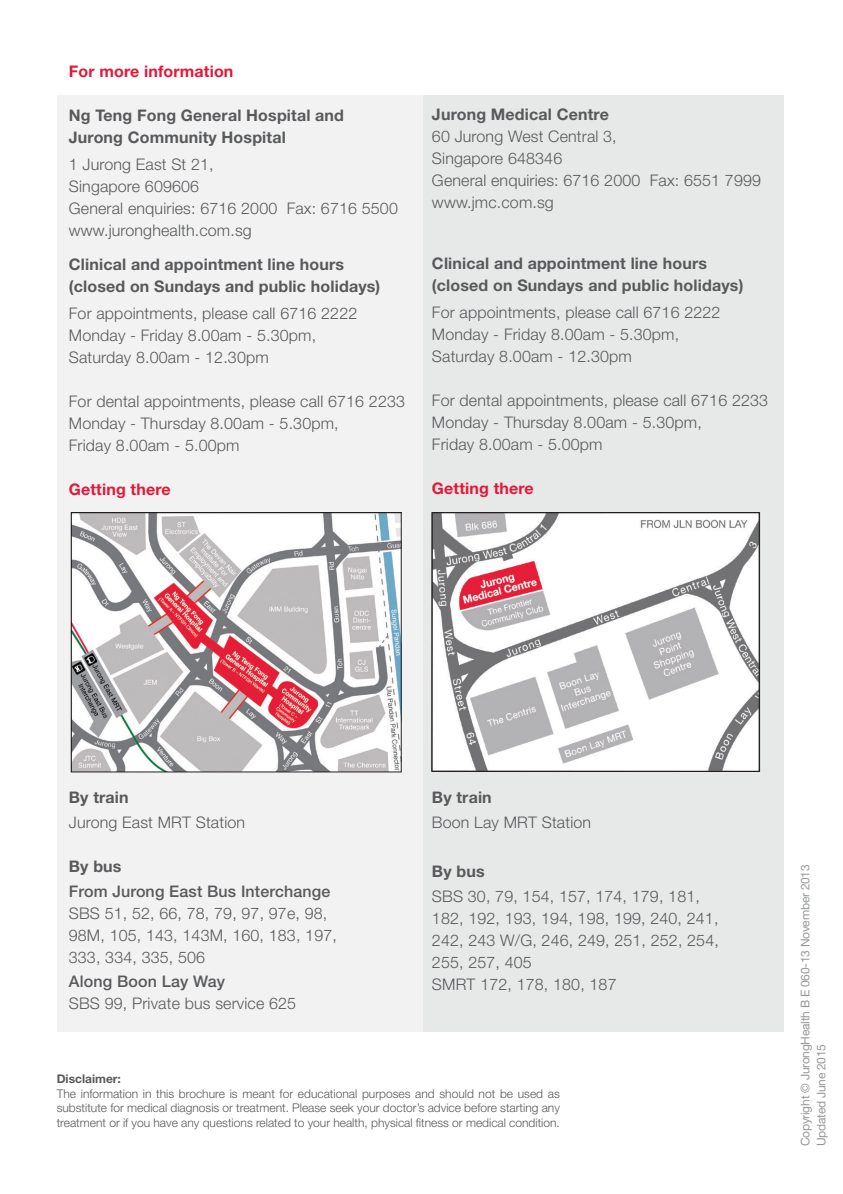
<style>
.page{position:relative;width:843px;height:1194px;background:#fff}
.page>*{position:absolute;margin:0;border:0;box-sizing:border-box;transform-origin:0 0}
.body{font:300 16px/22px "Helvetica Neue LT Pro";letter-spacing:.01em;color:#58595b}
.body-2{font:700 16px/22px "Helvetica Neue LT Pro";letter-spacing:.01em;color:#58595b}
.body-3{font:500 16px "Helvetica Neue LT Std";letter-spacing:.01em;color:#58595b}
.body-4{font:700 16px "Helvetica Neue LT Pro";letter-spacing:.01em;color:#e31837}
.body-5{font:300 12px/14.4px "Helvetica Neue LT Pro";color:#58595b;text-align:justify}
.Sub_Head_GRAY{font:12px "Helvetica Neue LT Pro";letter-spacing:-.02em;color:#97999c}
.body-6{font:700 12px "Helvetica Neue LT Pro";color:#58595b}
</style>
<div class="page">
<div style="left:57px;top:95px;width:366px;height:936px;background:#f2f2f3"></div>
<div style="left:423px;top:95px;width:360px;height:936px;background:#e7e8e8"></div>
<img style="left:73px;top:514px;width:326px;height:256px">
<div style="left:71px;top:512px;width:330px;height:260px;border:1px solid #231f20"></div>
<img style="left:433px;top:514px;width:324px;height:256px">
<div style="left:431px;top:512px;width:328px;height:260px;border:1px solid #231f20"></div>
<p class="body-4" style="left:69px;top:61px;width:166px">For more information</p>
<p class="body-2" style="left:69px;top:104px;width:277px">Ng Teng Fong General Hospital and</p>
<p class="body-2" style="left:69px;top:126px;width:218px">Jurong Community Hospital</p>
<p class="body" style="left:69px;top:153px;width:146px">1 Jurong East St 21,</p>
<p class="body" style="left:69px;top:175px;width:132px">Singapore 609606</p>
<p class="body" style="left:69px;top:197px;width:330px">General enquiries: 6716 2000 Fax: 6716 5500</p>
<p class="body" style="left:69px;top:219px;width:184px">www.juronghealth.com.sg</p>
<p class="body-2" style="left:69px;top:253px;width:313px">Clinical and appointment line hours (closed on Sundays and public holidays)</p>
<p class="body" style="left:69px;top:302px;width:290px">For appointments, please call 6716 2222<br>Monday - Friday 8.00am - 5.30pm,</p>
<p class="body" style="left:69px;top:346px;width:201px">Saturday 8.00am - 12.30pm</p>
<p class="body" style="left:69px;top:390px;width:337px">For dental appointments, please call 6716 2233</p>
<p class="body" style="left:69px;top:412px;width:271px">Monday - Thursday 8.00am - 5.30pm,</p>
<p class="body" style="left:69px;top:434px;width:172px">Friday 8.00am - 5.00pm</p>
<p class="body-4" style="left:69px;top:480px;width:103px">Getting there</p>
<p class="body-2" style="left:432px;top:103px;width:178px">Jurong Medical Centre</p>
<p class="body" style="left:432px;top:125px;width:186px">60 Jurong West Central 3,</p>
<p class="body" style="left:432px;top:147px;width:132px">Singapore 648346</p>
<p class="body" style="left:432px;top:169px;width:330px">General enquiries: 6716 2000 Fax: 6551 7999</p>
<p class="body" style="left:432px;top:191px;width:123px">www.jmc.com.sg</p>
<p class="body-2" style="left:432px;top:252px;width:313px">Clinical and appointment line hours (closed on Sundays and public holidays)</p>
<p class="body" style="left:432px;top:301px;width:290px">For appointments, please call 6716 2222<br>Monday - Friday 8.00am - 5.30pm,</p>
<p class="body" style="left:432px;top:345px;width:201px">Saturday 8.00am - 12.30pm</p>
<p class="body" style="left:432px;top:389px;width:337px">For dental appointments, please call 6716 2233</p>
<p class="body" style="left:432px;top:411px;width:271px">Monday - Thursday 8.00am - 5.30pm,</p>
<p class="body" style="left:432px;top:433px;width:172px">Friday 8.00am - 5.00pm</p>
<p class="body-4" style="left:432px;top:479px;width:103px">Getting there</p>
<p class="body-2" style="left:69px;top:786px;width:61px">By train</p>
<p class="body" style="left:69px;top:811px;width:178px">Jurong East MRT Station</p>
<p class="body-2" style="left:69px;top:855px;width:54px">By bus</p>
<p class="body-3" style="left:69px;top:881px;width:263px">From Jurong East Bus Interchange</p>
<p class="body" style="left:69px;top:901px;width:260px">SBS 51, 52, 66, 78, 79, 97, 97e, 98,</p>
<p class="body" style="left:69px;top:923px;width:269px">98M, 105, 143, 143M, 160, 183, 197,</p>
<p class="body" style="left:69px;top:945px;width:138px">333, 334, 335, 506</p>
<p class="body-3" style="left:69px;top:972px;width:158px">Along Boon Lay Way</p>
<p class="body" style="left:69px;top:992px;width:229px">SBS 99, Private bus service 625</p>
<p class="body-2" style="left:432px;top:786px;width:61px">By train</p>
<p class="body" style="left:432px;top:811px;width:161px">Boon Lay MRT Station</p>
<p class="body-2" style="left:432px;top:860px;width:54px">By bus</p>
<p class="body" style="left:432px;top:885px;width:269px">SBS 30, 79, 154, 157, 174, 179, 181,</p>
<p class="body" style="left:432px;top:907px;width:288px">182, 192, 193, 194, 198, 199, 240, 241,<br>242, 243 W/G, 246, 249, 251, 252, 254,</p>
<p class="body" style="left:432px;top:951px;width:101px">255, 257, 405</p>
<p class="body" style="left:432px;top:973px;width:186px">SMRT 172, 178, 180, 187</p>
<p class="body-6" style="left:57px;top:1072px;width:66px">Disclaimer:</p>
<p class="body-5" style="left:57px;top:1086px;width:504px">The information in this brochure is meant for educational purposes and should not be used as substitute for medical diagnosis or treatment. Please seek your doctor’s advice before starting any treatment or if you have any questions related to your health, physical fitness or medical condition.</p>
<p class="Sub_Head_GRAY" style="left:797px;top:1146px;width:283px;rotate:-90deg">Copyright © JurongHealth B E 060-13 November 2013</p>
<p class="Sub_Head_GRAY" style="left:813px;top:1146px;width:104px;rotate:-90deg">Updated June 2015</p>
</div>
